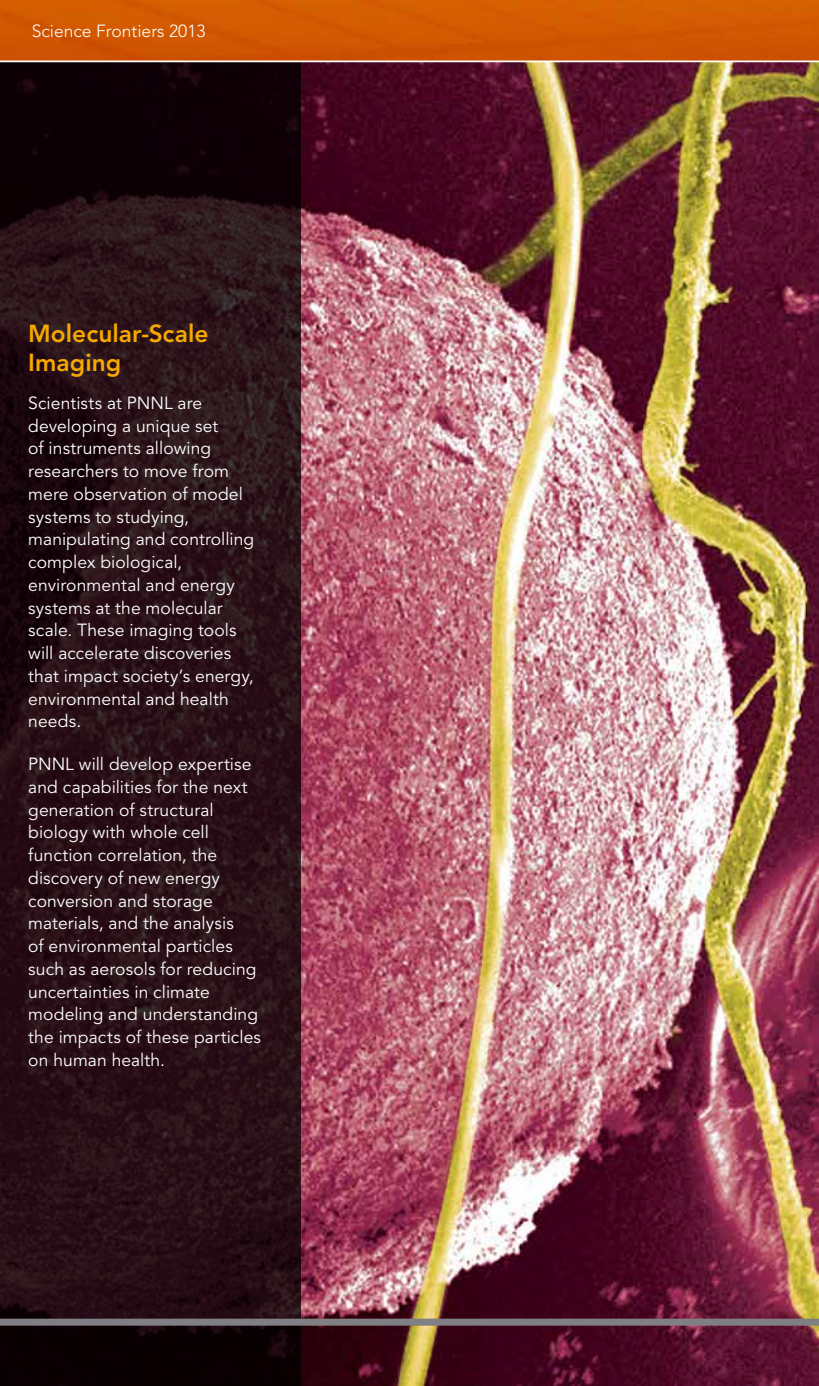
<style>
.page{position:relative;width:819px;height:1386px;background:#fff}
.page>*{position:absolute;margin:0;border:0;box-sizing:border-box;transform-origin:0 0}
.t1{font:800 24.5px/29.4px "Avenir LT Std";letter-spacing:.005em;color:#f7a800}
.t2{font:17.5px/22.8px "Avenir LT Std";letter-spacing:.005em;color:#fff}
.t3{font:300 17.5px "Avenir LT Std";color:#fff}
</style>
<div class="page">
<img style="left:0;top:0;width:819px;height:61px">
<img style="left:301px;top:62px;width:518px;height:1324px">
<svg style="left:0;top:62px;width:301px;height:1324px;background:#240e14"></svg>
<div style="left:0;top:1319px;width:819px;height:7px;background:#807f83"></div>
<p class="t3" style="left:32px;top:21px;width:175px">Science Frontiers 2013</p>
<h1 class="t1" style="left:28px;top:318px;width:182px">Molecular-Scale<br>Imaging</h1>
<p class="t2" style="left:28px;top:392px;width:228px">Scientists at PNNL are developing a unique set<br>of instruments allowing researchers to move from mere observation of model systems to studying, manipulating and controlling complex biological, environmental and energy systems at the molecular scale. These imaging tools will accelerate discoveries that impact society’s energy, environmental and health needs.</p>
<p class="t2" style="left:28px;top:753px;width:234px">PNNL will develop expertise and capabilities for the next generation of structural biology with whole cell function correlation, the discovery of new energy conversion and storage materials, and the analysis<br>of environmental particles such as aerosols for reducing uncertainties in climate modeling and understanding the impacts of these particles on human health.</p>
</div>
